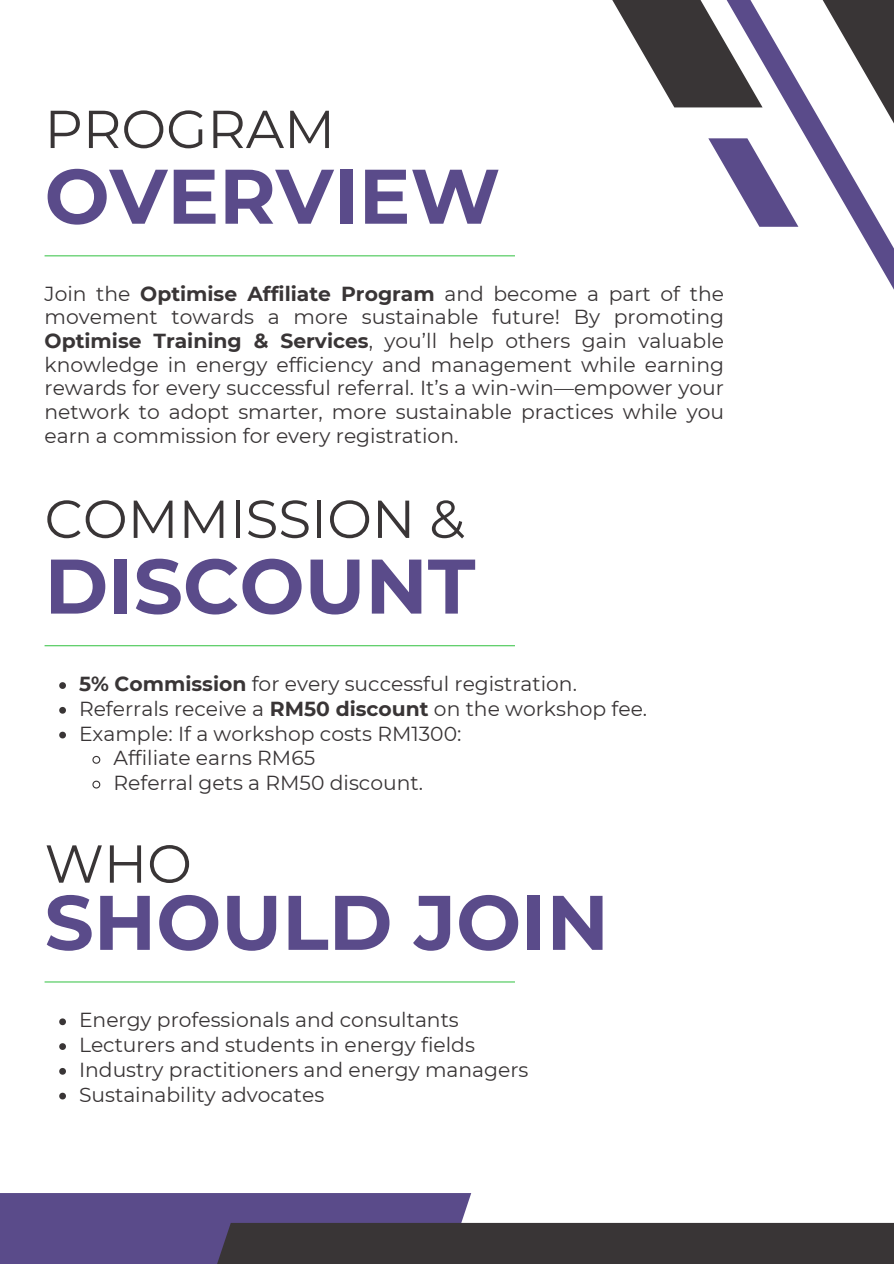
<style>
.page{position:relative;width:894px;height:1264px;background:#fff}
.page>*{position:absolute;margin:0;border:0;box-sizing:border-box;transform-origin:0 0}
.t1{font:700 77.1px "Montserrat";color:#5a4b8a}
.t2{font:53.25px "Montserrat";color:#393536}
.t3{font:20.25px/23.7px "Montserrat";color:#393536;text-align:justify}
.s1{font-weight:700}
</style>
<div class="page">
<svg style="left:858px;top:227px;width:35px;height:61px"></svg>
<svg style="left:612px;top:0;width:281px;height:227px"></svg>
<div style="left:0;top:1192px;width:471px;height:71px;background:#5a4b8a"></div>
<div style="left:164px;top:1222px;width:729px;height:41px;background:#393536"></div>
<hr style="left:45px;top:255px;width:470px;height:1px;background:#48c855">
<hr style="left:45px;top:645px;width:470px;height:1px;background:#48c855">
<svg style="left:59px;top:682px;width:7px;height:7px"></svg>
<svg style="left:59px;top:707px;width:7px;height:6px"></svg>
<svg style="left:59px;top:731px;width:7px;height:7px"></svg>
<svg style="left:92px;top:755px;width:9px;height:9px"></svg>
<svg style="left:92px;top:780px;width:9px;height:9px"></svg>
<hr style="left:45px;top:981px;width:470px;height:1px;background:#48c855">
<svg style="left:59px;top:1018px;width:7px;height:7px"></svg>
<svg style="left:59px;top:1043px;width:7px;height:6px"></svg>
<svg style="left:59px;top:1068px;width:7px;height:6px"></svg>
<svg style="left:59px;top:1092px;width:7px;height:7px"></svg>
<p class="t2" style="left:45px;top:96px;width:292px">PROGRAM</p>
<h2 class="t1" style="left:45px;top:149px;width:457px">OVERVIEW</h2>
<h1 class="t3" style="left:45px;top:282px;width:680px">Join the <span class="s1">Optimise Affiliate Program</span> and become a part of the movement towards a more sustainable future! By promoting <span class="s1">Optimise Training &amp; Services</span>, you’ll help others gain valuable knowledge in energy efficiency and management while earning rewards for every successful referral. It’s a win-win—empower your network to adopt smarter, more sustainable practices while you earn a commission for every registration.</h1>
<p class="t2" style="left:45px;top:486px;width:421px">COMMISSION &amp;</p>
<p class="t1" style="left:45px;top:539px;width:432px">DISCOUNT</p>
<h2 class="t3" style="left:79px;top:672px;width:499px"><span class="s1">5% Commission</span> for every successful registration.</h2>
<h1 class="t3" style="left:79px;top:696px;width:569px">Referrals receive a <span class="s1">RM50 discount</span> on the workshop fee.</h1>
<p class="t3" style="left:79px;top:721px;width:384px">Example: If a workshop costs RM1300:</p>
<p class="t3" style="left:113px;top:746px;width:203px">Affiliate earns RM65</p>
<p class="t3" style="left:113px;top:771px;width:311px">Referral gets a RM50 discount.</p>
<p class="t2" style="left:45px;top:831px;width:149px">WHO</p>
<p class="t1" style="left:45px;top:875px;width:565px">SHOULD JOIN</p>
<p class="t3" style="left:79px;top:1008px;width:381px">Energy professionals and consultants</p>
<p class="t3" style="left:79px;top:1033px;width:397px">Lecturers and students in energy fields</p>
<h2 class="t3" style="left:79px;top:1057px;width:450px">Industry practitioners and energy managers</h2>
<h1 class="t3" style="left:79px;top:1082px;width:247px">Sustainability advocates</h1>
</div>
